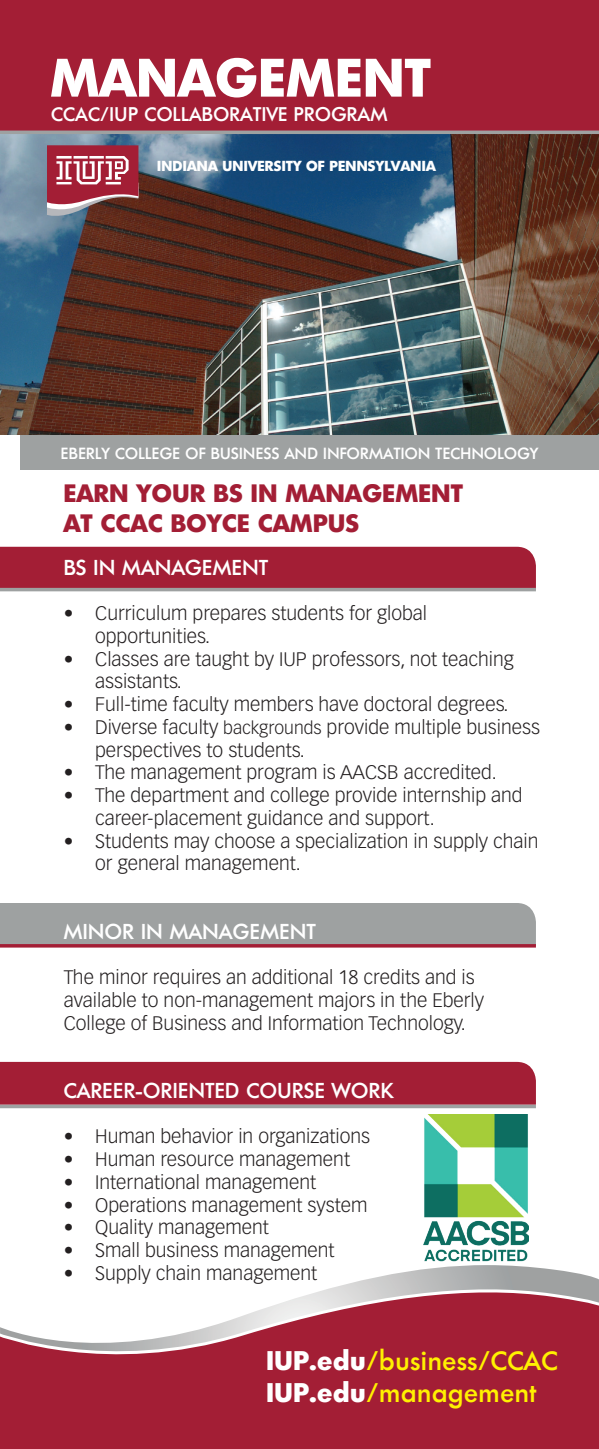
<style>
.page{position:relative;width:599px;height:1449px;background:#fff}
.page>*{position:absolute;margin:0;border:0;box-sizing:border-box;transform-origin:0 0}
.t1{font:800 52.5px "Limerick";letter-spacing:.025em;color:#fff}
.t2{font:500 26.25px/31.5px "Limerick";letter-spacing:.025em;color:#fff101}
.t3{font:800 24.5px/29.4px "Limerick";letter-spacing:.025em;color:#a31e35}
.t4{font:500 21px "Limerick";letter-spacing:.025em;color:#fff}
.t5{font:300 19.25px/22.8px "Vectora LH";color:#231f20}
.t6{font:500 19.25px "Limerick";letter-spacing:.025em;color:#fff}
.t7{font:500 15.75px "Limerick";letter-spacing:.025em;color:#fff}
.t8{font:800 14.17px "Limerick";letter-spacing:.02em;color:#fff}
.s1{font-size:17.5px}
.s2{font-weight:800;color:#fff}
</style>
<div class="page">
<div style="left:0;top:1440px;width:598px;height:9px;background:#a31e35"></div>
<div style="left:0;top:0;width:598px;height:132px;background:#a31e35"></div>
<img style="left:0;top:134px;width:598px;height:301px">
<div style="left:0;top:1062px;width:536px;height:43px;background:#a31e35"></div>
<hr style="left:0;top:1105px;width:535px;height:3px;background:#9ea1a1">
<div style="left:0;top:903px;width:536px;height:43px;background:#9ea1a1"></div>
<svg style="left:0;top:944px;width:535px;height:4px;background:#ac374b"></svg>
<div style="left:21px;top:436px;width:577px;height:34px;background:#9ea1a1"></div>
<div style="left:0;top:547px;width:536px;height:43px;background:#a31e35"></div>
<svg style="left:356px;top:1265px;width:242px;height:17px"></svg>
<svg style="left:344px;top:1282px;width:254px;height:3px"></svg>
<svg style="left:0;top:1285px;width:598px;height:155px;fill:#a31e35"></svg>
<hr style="left:0;top:588px;width:535px;height:3px;background:#9ea1a1">
<hr style="left:0;top:131px;width:598px;height:3px;background:#9ea1a1">
<img style="left:423px;top:1115px;width:105px;height:147px">
<svg style="left:47px;top:145px;width:91px;height:71px;background:#a9525f"></svg>
<h1 class="t1" style="left:51px;top:43px;width:380px">MANAGEMENT</h1>
<p class="t6" style="left:51px;top:102px;width:338px">CCAC/IUP COLLABORATIVE PROGRAM</p>
<p class="t8" style="left:157px;top:157px;width:280px">INDIANA UNIVERSITY OF PENNSYLVANIA</p>
<p class="t7" style="left:61px;top:444px;width:478px">EBERLY COLLEGE OF BUSINESS AND INFORMATION TECHNOLOGY</p>
<p class="t3" style="left:64px;top:478px;width:400px">EARN YOUR BS IN MANAGEMENT<br>AT CCAC BOYCE CAMPUS</p>
<p class="t4" style="left:64px;top:554px;width:206px">BS IN MANAGEMENT</p>
<p class="t5" style="left:95px;top:602px;width:333px;text-indent:-31px">• Curriculum prepares students for global opportunities.</p>
<p class="t5" style="left:95px;top:648px;width:420px;text-indent:-31px">• Classes are taught by IUP professors, not teaching assistants.</p>
<p class="t5" style="left:64px;top:693px;width:446px">• Full-time faculty members have doctoral degrees.</p>
<p class="t5" style="left:95px;top:716px;width:446px;text-indent:-32px">• Diverse faculty <span class="s1">backgrounds</span> provide multiple business perspectives to students.</p>
<p class="t5" style="left:64px;top:761px;width:434px">• The management program is AACSB accredited.</p>
<p class="t5" style="left:95px;top:784px;width:428px;text-indent:-31px">• The department and college provide internship and career-placement guidance and support.</p>
<p class="t5" style="left:95px;top:830px;width:445px;text-indent:-31px">• Students may choose a specialization in supply chain or general management.</p>
<p class="t4" style="left:64px;top:918px;width:253px">MINOR IN MANAGEMENT</p>
<p class="t5" style="left:64px;top:966px;width:422px">The minor requires an additional 18 credits and is available to non-management majors in the Eberly<br>College of Business and Information Technology.</p>
<p class="t4" style="left:64px;top:1077px;width:331px">CAREER-ORIENTED COURSE WORK</p>
<p class="t5" style="left:64px;top:1125px;width:308px">• Human behavior in organizations</p>
<p class="t5" style="left:64px;top:1148px;width:288px">• Human resource management</p>
<p class="t5" style="left:64px;top:1171px;width:254px">• International management</p>
<p class="t5" style="left:64px;top:1194px;width:305px">• Operations management system</p>
<p class="t5" style="left:64px;top:1216px;width:207px">• Quality management</p>
<p class="t5" style="left:64px;top:1239px;width:272px">• Small business management</p>
<p class="t5" style="left:64px;top:1262px;width:255px">• Supply chain management</p>
<h2 class="t2" style="left:266px;top:1345px;width:292px"><span class="s2">IUP.edu</span>/business/CCAC<br><span class="s2">IUP.edu</span>/management</h2>
</div>
